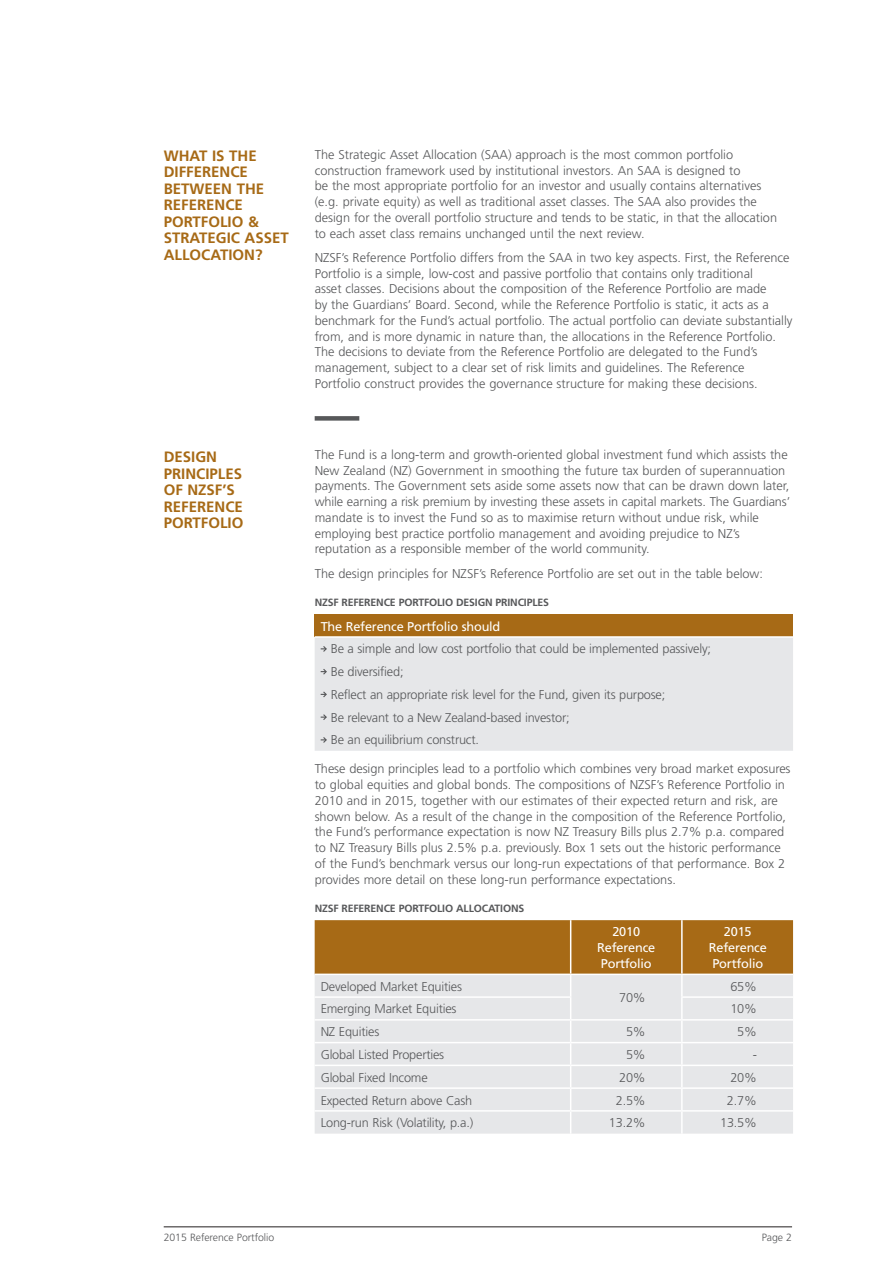
<style>
.page{position:relative;width:893px;height:1263px;background:#fff}
.page>*{position:absolute;margin:0;border:0;box-sizing:border-box;transform-origin:0 0}
.t1{font:700 15px/16.5px "Frutiger";color:#a76a16}
.Body{font:300 12.75px/15.8px "Frutiger";color:#57585a}
.Body_with_line_above{font:300 12.75px/15.8px "Frutiger";color:#57585a}
.Body-2{font:12.75px/15.8px "Frutiger";letter-spacing:-.015em;color:#fff}
.Subhead_2{font:700 10.5px "Frutiger";letter-spacing:-.015em;color:#57585a}
.t2{font:300 10.5px "Frutiger";letter-spacing:-.005em;color:#57585a}
</style>
<div class="page">
<hr style="left:164px;top:1226px;width:628px;height:1px;background:#231f20">
<div style="left:315px;top:416px;width:44px;height:5px;background:#57585a"></div>
<div style="left:315px;top:614px;width:478px;height:23px;background:#a76a16"></div>
<div style="left:315px;top:638px;width:478px;height:113px;background:#e6e7e9"></div>
<hr style="left:315px;top:636px;width:478px;height:2px;background:#fff">
<svg style="left:321px;top:645px;width:7px;height:8px"></svg>
<svg style="left:321px;top:667px;width:7px;height:9px"></svg>
<svg style="left:321px;top:690px;width:7px;height:8px"></svg>
<svg style="left:321px;top:713px;width:7px;height:8px"></svg>
<svg style="left:321px;top:736px;width:7px;height:8px"></svg>
<svg style="left:315px;top:920px;width:478px;height:213px;background:#d7c9b5"></svg>
<hr style="left:682px;top:1110px;width:111px;height:1px;background:#fff">
<hr style="left:681px;top:1111px;width:2px;height:22px;background:#fff">
<p class="t1" style="left:164px;top:147px;width:127px">WHAT IS THE<br>DIFFERENCE<br>BETWEEN THE<br>REFERENCE<br>PORTFOLIO &amp;<br>STRATEGIC ASSET<br>ALLOCATION?</p>
<p class="t1" style="left:164px;top:448px;width:81px">DESIGN<br>PRINCIPLES<br>OF NZSF’S<br>REFERENCE<br>PORTFOLIO</p>
<p class="Body" style="left:315px;top:147px;width:464px">The Strategic Asset Allocation (SAA) approach is the most common portfolio construction framework used by institutional investors. An SAA is designed to<br>be the most appropriate portfolio for an investor and usually contains alternatives (e.g. private equity) as well as traditional asset classes. The SAA also provides the design for the overall portfolio structure and tends to be static, in that the allocation to each asset class remains unchanged until the next review.</p>
<p class="Body" style="left:315px;top:250px;width:479px">NZSF’s Reference Portfolio differs from the SAA in two key aspects. First, the Reference Portfolio is a simple, low-cost and passive portfolio that contains only traditional<br>asset classes. Decisions about the composition of the Reference Portfolio are made<br>by the Guardians’ Board. Second, while the Reference Portfolio is static, it acts as a benchmark for the Fund’s actual portfolio. The actual portfolio can deviate substantially from, and is more dynamic in nature than, the allocations in the Reference Portfolio.<br>The decisions to deviate from the Reference Portfolio are delegated to the Fund’s management, subject to a clear set of risk limits and guidelines. The Reference Portfolio construct provides the governance structure for making these decisions.</p>
<p class="Body_with_line_above" style="left:315px;top:447px;width:477px">The Fund is a long-term and growth-oriented global investment fund which assists the New Zealand (NZ) Government in smoothing the future tax burden of superannuation payments. The Government sets aside some assets now that can be drawn down later, while earning a risk premium by investing these assets in capital markets. The Guardians’ mandate is to invest the Fund so as to maximise return without undue risk, while employing best practice portfolio management and avoiding prejudice to NZ’s reputation as a responsible member of the world community.</p>
<p class="Body" style="left:315px;top:565px;width:450px">The design principles for NZSF’s Reference Portfolio are set out in the table below:</p>
<p class="Subhead_2" style="left:315px;top:596px;width:236px">NZSF REFERENCE PORTFOLIO DESIGN PRINCIPLES</p>
<p class="Body-2" style="left:321px;top:618px;width:181px">The Reference Portfolio should</p>
<p class="Body" style="left:331px;top:641px;width:382px">Be a simple and low cost portfolio that could be implemented passively;</p>
<p class="Body" style="left:331px;top:664px;width:74px">Be diversified;</p>
<p class="Body" style="left:331px;top:686px;width:336px">Reflect an appropriate risk level for the Fund, given its purpose;</p>
<p class="Body" style="left:331px;top:709px;width:240px">Be relevant to a New Zealand-based investor;</p>
<p class="Body" style="left:331px;top:732px;width:150px">Be an equilibrium construct.</p>
<p class="Body" style="left:315px;top:761px;width:477px">These design principles lead to a portfolio which combines very broad market exposures to global equities and global bonds. The compositions of NZSF’s Reference Portfolio in 2010 and in 2015, together with our estimates of their expected return and risk, are shown below. As a result of the change in the composition of the Reference Portfolio, the Fund’s performance expectation is now NZ Treasury Bills plus 2.7% p.a. compared to NZ Treasury Bills plus 2.5% p.a. previously. Box 1 sets out the historic performance of the Fund’s benchmark versus our long-run expectations of that performance. Box 2 provides more detail on these long-run performance expectations.</p>
<p class="Subhead_2" style="left:315px;top:902px;width:211px">NZSF REFERENCE PORTFOLIO ALLOCATIONS</p>
<p class="Body-2" style="left:612px;top:924px;width:29px">2010</p>
<p class="Body-2" style="left:597px;top:940px;width:59px">Reference<br>Portfolio</p>
<p class="Body-2" style="left:724px;top:924px;width:29px">2015</p>
<p class="Body-2" style="left:709px;top:940px;width:59px">Reference<br>Portfolio</p>
<p class="Body" style="left:321px;top:978px;width:143px">Developed Market Equities</p>
<p class="Body" style="left:730px;top:978px;width:28px">65%</p>
<p class="Body" style="left:619px;top:990px;width:28px">70%</p>
<p class="Body" style="left:321px;top:1001px;width:137px">Emerging Market Equities</p>
<p class="Body" style="left:730px;top:1001px;width:28px">10%</p>
<p class="Body" style="left:321px;top:1024px;width:60px">NZ Equities</p>
<p class="Body" style="left:626px;top:1024px;width:21px">5%</p>
<p class="Body" style="left:737px;top:1024px;width:21px">5%</p>
<p class="Body" style="left:321px;top:1047px;width:125px">Global Listed Properties</p>
<p class="Body" style="left:626px;top:1047px;width:21px">5%</p>
<p class="Body" style="left:753px;top:1047px;width:6px">-</p>
<p class="Body" style="left:321px;top:1069px;width:109px">Global Fixed Income</p>
<p class="Body" style="left:619px;top:1069px;width:28px">20%</p>
<p class="Body" style="left:730px;top:1069px;width:28px">20%</p>
<p class="Body" style="left:321px;top:1092px;width:153px">Expected Return above Cash</p>
<p class="Body" style="left:616px;top:1092px;width:31px">2.5%</p>
<p class="Body" style="left:727px;top:1092px;width:32px">2.7%</p>
<p class="Body" style="left:321px;top:1115px;width:154px">Long-run Risk (Volatility, p.a.)</p>
<p class="Body" style="left:609px;top:1115px;width:38px">13.2%</p>
<p class="Body" style="left:720px;top:1115px;width:38px">13.5%</p>
<p class="t2" style="left:164px;top:1232px;width:112px">2015 Reference Portfolio</p>
<p class="t2" style="left:762px;top:1232px;width:32px">Page 2</p>
</div>
